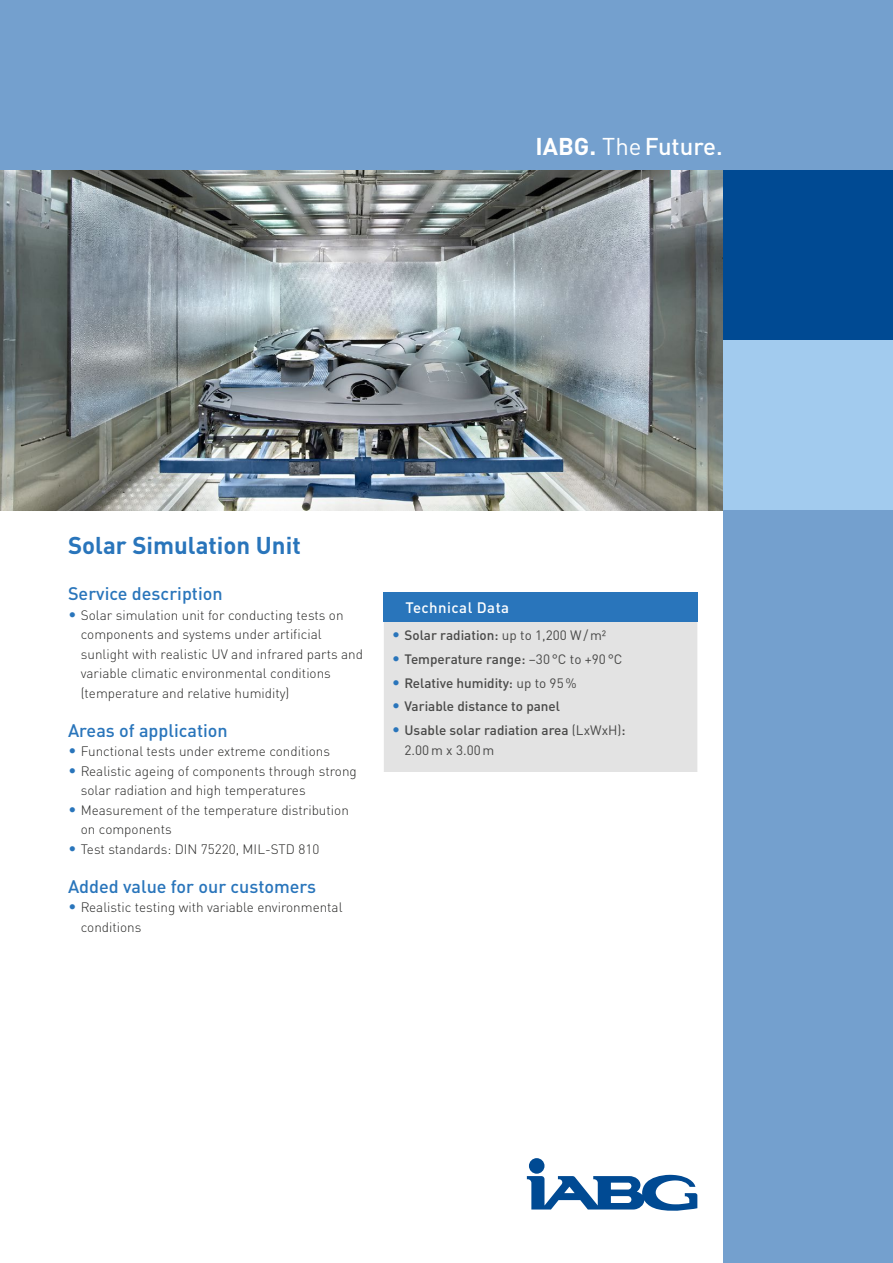
<style>
.page{position:relative;width:893px;height:1263px;background:#fff}
.page>*{position:absolute;margin:0;border:0;box-sizing:border-box;transform-origin:0 0}
.t1{font:700 24px "DINOT";color:#2975bb}
.t2{font:500 24px "DINOT";color:#fff}
.t3{font:500 18px "DINOT";color:#2975bb}
.t4{font:500 15px "DINOT";letter-spacing:.03em;color:#fff}
.t5{font:300 13.5px/19.5px "DINOT";color:#282827}
.t6{font:500 13.5px/19.5px "DINOT";color:#494948}
.s1{font-weight:700}
.s2{font-weight:400}
.s3{font-size:15.75px;color:#2975bb}
.s4{font-weight:300;font-size:15.75px;color:#2975bb}
</style>
<div class="page">
<div style="left:383px;top:592px;width:315px;height:30px;background:#2975bb"></div>
<div style="left:383px;top:622px;width:315px;height:150px;background:#e3e3e3"></div>
<hr style="left:383px;top:622px;width:1px;height:150px;background:#fff">
<hr style="left:697px;top:622px;width:1px;height:150px;background:#fff">
<img style="left:0;top:170px;width:723px;height:340px">
<div style="left:0;top:0;width:893px;height:170px;background:#74a0ce"></div>
<div style="left:723px;top:170px;width:170px;height:170px;background:#004a93"></div>
<div style="left:723px;top:340px;width:170px;height:170px;background:#a2cbee"></div>
<div style="left:723px;top:510px;width:170px;height:753px;background:#74a0ce"></div>
<div style="left:529px;top:1158px;width:15px;height:16px;background:#004a93;border-radius:50%"></div>
<svg style="left:526px;top:1175px;width:171px;height:36px"></svg>
<h1 class="t2" style="left:535px;top:131px;width:189px"><span class="s1">IABG.</span> <span class="s2">The</span>Future.</h1>
<h1 class="t1" style="left:68px;top:530px;width:234px">Solar Simulation Unit</h1>
<h2 class="t3" style="left:68px;top:582px;width:156px">Service description</h2>
<p class="t5" style="left:81px;top:605px;width:284px;text-indent:-13px"><span class="s3">•</span> Solar simulation unit for conducting tests on components and systems under artificial sunlight with realistic UV and infrared parts and variable climatic environmental conditions (temperature and relative humidity)</p>
<h2 class="t3" style="left:68px;top:719px;width:161px">Areas of application</h2>
<p class="t5" style="left:68px;top:741px;width:263px"><span class="s3">•</span> Functional tests under extreme conditions</p>
<p class="t5" style="left:81px;top:761px;width:278px;text-indent:-13px"><span class="s3">•</span> Realistic ageing of components through strong solar radiation and high temperatures</p>
<p class="t5" style="left:81px;top:800px;width:270px;text-indent:-13px"><span class="s3">•</span> Measurement of the temperature distribution on components</p>
<p class="t5" style="left:68px;top:839px;width:253px"><span class="s3">•</span> Test standards: DIN 75220, MIL-STD 810</p>
<h2 class="t3" style="left:68px;top:875px;width:250px">Added value for our customers</h2>
<p class="t5" style="left:81px;top:897px;width:263px;text-indent:-13px"><span class="s3">•</span> Realistic testing with variable environmental conditions</p>
<p class="t4" style="left:405px;top:598px;width:105px">Technical Data</p>
<p class="t6" style="left:392px;top:625px;width:216px"><span class="s4">•</span> Solar radiation: <span class="s2">up to 1,200 W/m2</span></p>
<p class="t6" style="left:392px;top:649px;width:232px"><span class="s4">•</span> Temperature range: <span class="s2">–30°C to +90°C</span></p>
<p class="t6" style="left:392px;top:673px;width:186px"><span class="s4">•</span> Relative humidity: <span class="s2">up to 95%</span></p>
<p class="t6" style="left:392px;top:696px;width:170px"><span class="s4">•</span> Variable distance to panel</p>
<p class="t6" style="left:404px;top:720px;width:223px;text-indent:-13px"><span class="s4">•</span> Usable solar radiation area <span class="s2">(LxWxH)</span>:<br><span class="s2">2.00m x 3.00m</span></p>
</div>
